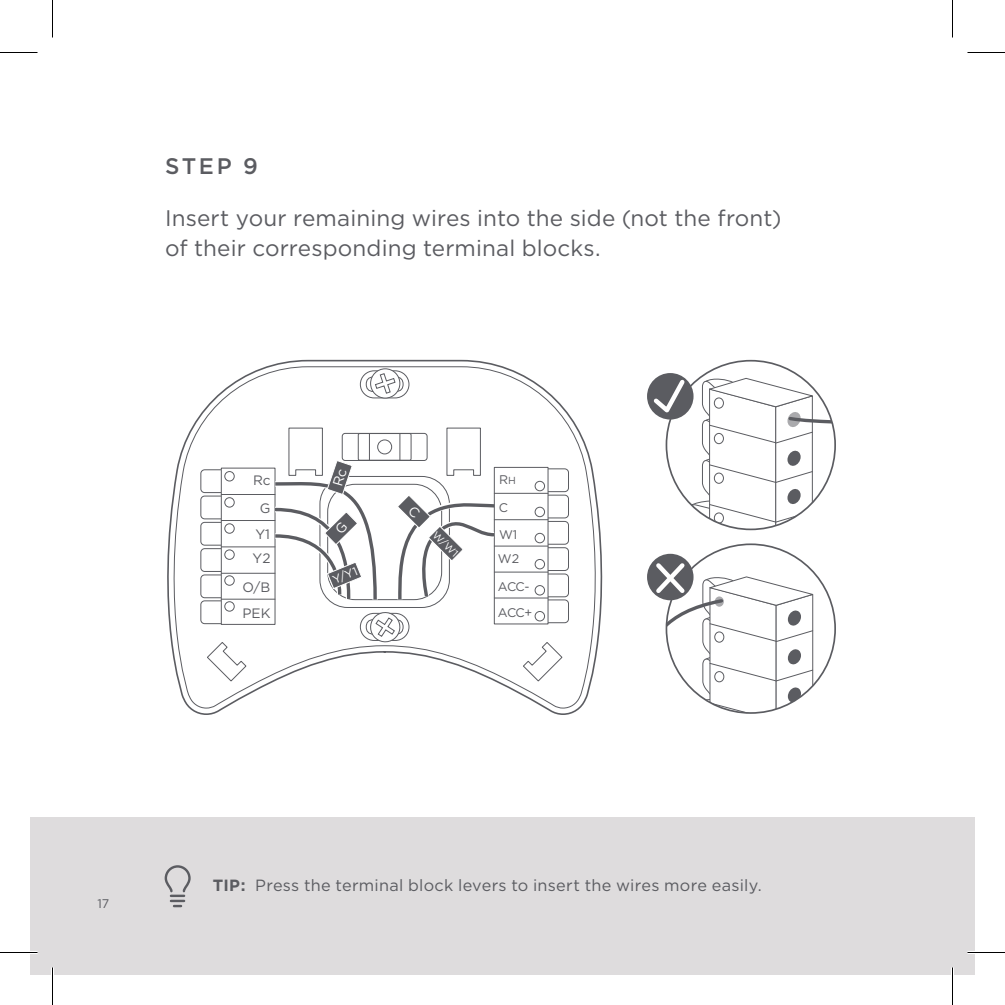
<style>
.page{position:relative;width:1005px;height:1005px;background:#fff}
.page>*{position:absolute;margin:0;border:0;box-sizing:border-box;transform-origin:0 0}
.t1{font:22.5px/30px "Gotham";letter-spacing:.005em;color:#5b5c61}
.t2{font:500 22.5px "Gotham";color:#5b5c61}
.t3{font:16.25px "Gotham";letter-spacing:.02em;color:#5b5c61}
.t4{font:13.5px/27.2px "Gotham";color:#5b5c61}
.t5{font:12.5px/26px "Gotham";letter-spacing:-.045em;color:#5b5c61}
.t6{font:11.75px "Gotham";color:#fff}
.t7{font:10.25px "Gotham";color:#fff}
.s1{font-size:10.25px}
.s2{font-weight:700}
</style>
<div class="page">
<div style="left:30px;top:818px;width:922px;height:157px;background:#dedcdd"></div>
<div style="left:952px;top:818px;width:23px;height:157px;background:#dedcdd"></div>
<div style="left:647px;top:373px;width:47px;height:47px;background:#5b5c61;border-radius:50%"></div>
<div style="left:647px;top:554px;width:47px;height:46px;background:#5b5c61;border-radius:50%"></div>
<svg style="left:650px;top:359px;width:186px;height:354px"></svg>
<svg style="left:167px;top:359px;width:413px;height:356px"></svg>
<svg style="left:171px;top:366px;width:432px;height:342px"></svg>
<svg style="left:447px;top:428px;width:34px;height:48px"></svg>
<svg style="left:207px;top:642px;width:39px;height:39px"></svg>
<svg style="left:523px;top:642px;width:39px;height:39px"></svg>
<svg style="left:371px;top:369px;width:29px;height:29px"></svg>
<div style="left:370px;top:369px;width:30px;height:29px;border:1px solid #5b5c61;border-radius:50%"></div>
<svg style="left:375px;top:373px;width:20px;height:21px"></svg>
<svg style="left:369px;top:611px;width:33px;height:33px"></svg>
<svg style="left:164px;top:865px;width:27px;height:43px"></svg>
<hr style="left:0;top:951px;width:38px;height:3px;background:#fff">
<hr style="left:968px;top:951px;width:37px;height:3px;background:#fff">
<hr style="left:51px;top:968px;width:3px;height:37px;background:#fff">
<hr style="left:951px;top:968px;width:3px;height:37px;background:#fff">
<hr style="left:0;top:52px;width:38px;height:1px;background:#000">
<hr style="left:968px;top:52px;width:37px;height:1px;background:#000">
<hr style="left:0;top:952px;width:38px;height:1px;background:#000">
<hr style="left:968px;top:952px;width:37px;height:1px;background:#000">
<hr style="left:52px;top:0;width:1px;height:38px;background:#000">
<hr style="left:52px;top:968px;width:1px;height:37px;background:#000">
<hr style="left:952px;top:0;width:1px;height:38px;background:#000">
<hr style="left:952px;top:968px;width:1px;height:37px;background:#000">
<svg style="left:269px;top:428px;width:112px;height:177px"></svg>
<svg style="left:394px;top:494px;width:106px;height:111px"></svg>
<p class="t2" style="left:165px;top:151px;width:94px">STEP 9</p>
<p class="t1" style="left:165px;top:203px;width:618px">Insert your remaining wires into the side (not the front) of their corresponding terminal blocks.</p>
<p class="t5" style="left:499px;top:466px;width:19px;line-height:27.5px">R<span class="s1">H<br></span>C</p>
<p class="t4" style="left:253px;top:467px;width:19px;text-align:center">Rc<br>G</p>
<p class="t4" style="left:253px;top:521px;width:19px;line-height:24.8px">Y1<br>Y2</p>
<p class="t4" style="left:243px;top:574px;width:30px;line-height:26px">O/B<br>PEK</p>
<p class="t5" style="left:498px;top:573px;width:36px">ACC-<br>ACC+</p>
<p class="t5" style="left:499px;top:522px;width:20px">W1</p>
<p class="t7" style="left:439px;top:529px;width:32px;rotate:43deg">W/W1</p>
<p class="t5" style="left:498px;top:545px;width:23px">W2</p>
<p class="t6" style="left:330px;top:573px;width:27px;rotate:-23deg">Y/Y1</p>
<p class="t5" style="left:98px;top:890px;width:13px">17</p>
<p class="t3" style="left:213px;top:875px;width:551px"><span class="s2">TIP:</span> Press the terminal block levers to insert the wires more easily.</p>
</div>
